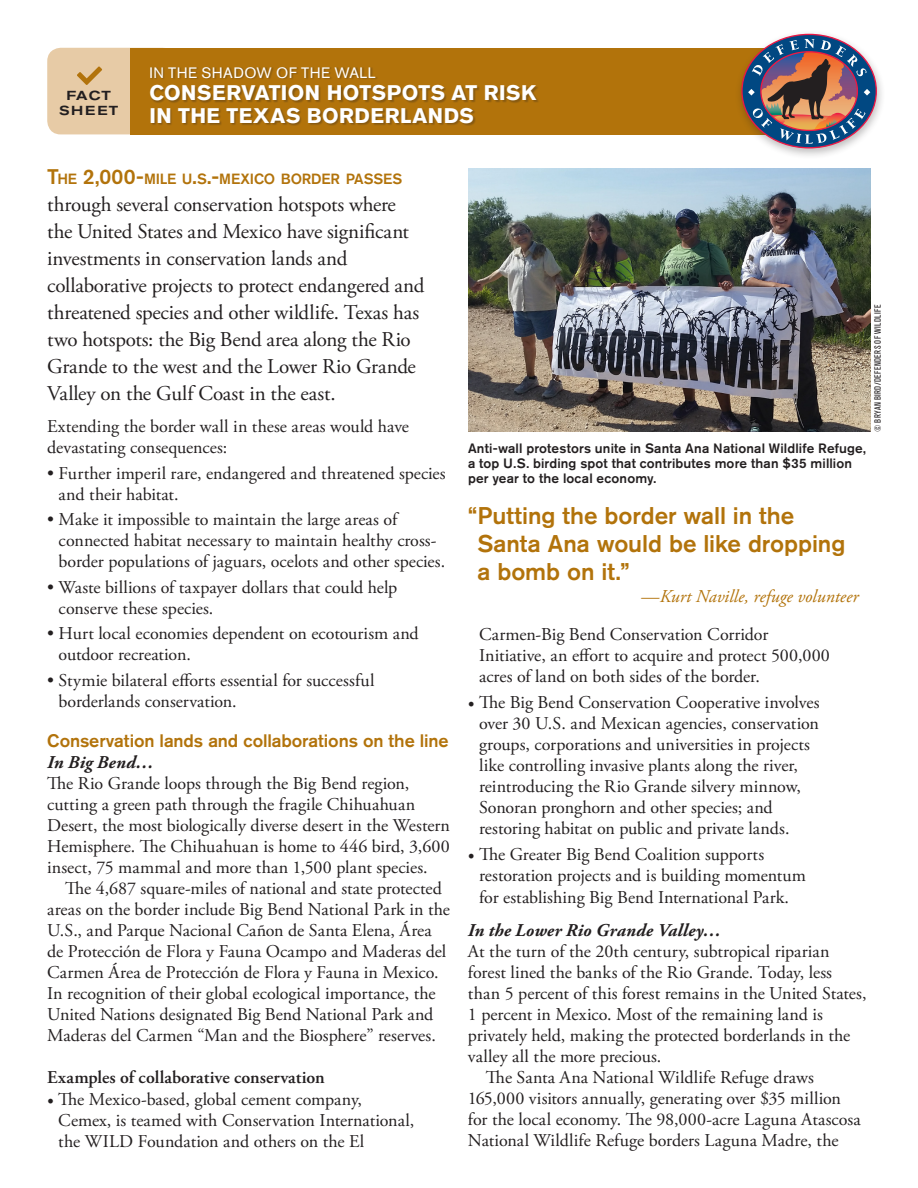
<style>
.page{position:relative;width:918px;height:1188px;background:#fff}
.page>*{position:absolute;margin:0;border:0;box-sizing:border-box;transform-origin:0 0}
.t1{font:500 24px/28.5px "Akzidenz Grotesk Std";color:#b2730b}
.t2{font:21px/27px "Adobe Garamond Pro";letter-spacing:-.01em;color:#231f20}
.t3{font:700 21px/22.5px "Akzidenz Grotesk Std";letter-spacing:.02em;color:#fff}
.t4{font:18px/21px "Adobe Garamond Pro";color:#231f20}
.t5{font:500 18px "Akzidenz Grotesk Std";letter-spacing:-.005em;color:#b2730b}
.t6{font:italic 700 18px "Adobe Garamond Pro";letter-spacing:.01em;color:#231f20}
.t7{font:600 18px "Adobe Garamond Pro";letter-spacing:.005em;color:#231f20}
.t8{font:italic 18px "Adobe Garamond Pro";color:#b2730b}
.t9{font:15px "Akzidenz Grotesk Std";letter-spacing:.03em;color:#fff}
.t10{font:500 14.7px "Akzidenz Grotesk Std";letter-spacing:-.01em;color:#b2730b}
.t11{font:500 13.5px/15px "Akzidenz Grotesk Std";letter-spacing:.01em;color:#231f20}
.t12{font:500 expanded 13.05px/14.4px "Akzidenz Grotesk Std";letter-spacing:.095em;color:#231f20;text-align:center}
.t13{font:condensed 9px "Akzidenz Grotesk Std";letter-spacing:.04em;color:#231f20}
.s1{font-size:21px}
.s2{font-family:"Minion Pro"}
</style>
<div class="page">
<div style="left:131px;top:48px;width:683px;height:86px;background:#b2730b"></div>
<div style="left:150px;top:67px;width:389px;height:59px;background:#231f20;opacity:.3"></div>
<div style="left:735px;top:30px;width:151px;height:130px;background:#231f20;opacity:.3"></div>
<svg style="left:742px;top:34px;width:134px;height:114px"></svg>
<svg style="left:748px;top:39px;width:122px;height:105px"></svg>
<svg style="left:47px;top:48px;width:150px;height:86px"></svg>
<img style="left:468px;top:168px;width:403px;height:264px">
<p class="t12" style="left:59px;top:89px;width:61px">FACT<br>SHEET</p>
<p class="t9" style="left:149px;top:64px;width:228px">IN THE SHADOW OF THE WALL</p>
<p class="t3" style="left:149px;top:82px;width:388px">CONSERVATION HOTSPOTS AT RISK<br>IN THE TEXAS BORDERLANDS</p>
<p class="t10" style="left:47px;top:170px;width:357px"><span class="s1">T</span>HE <span class="s1">2,000-</span>MILE U<span class="s1">.</span>S<span class="s1">.-</span>MEXICO BORDER PASSES</p>
<p class="t2" style="left:47px;top:192px;width:379px">through several conservation hotspots where the United States and Mexico have significant investments in conservation lands and collaborative projects to protect endangered and threatened species and other wildlife. Texas has two hotspots: the Big Bend area along the Rio Grande to the west and the Lower Rio Grande Valley on the Gulf Coast in the east.</p>
<p class="t4" style="left:47px;top:416px;width:363px">Extending the border wall in these areas would have devastating consequences:</p>
<p class="t4" style="left:59px;top:463px;width:389px;text-indent:-11px">• Further imperil rare, endangered and threatened species and their habitat.</p>
<p class="t4" style="left:59px;top:509px;width:388px;text-indent:-11px">• Make it impossible to maintain the large areas of connected habitat necessary to maintain healthy cross&shy;border populations of jaguars, ocelots and other species.</p>
<p class="t4" style="left:59px;top:577px;width:340px;text-indent:-11px">• Waste billions of taxpayer dollars that could help conserve these species.</p>
<p class="t4" style="left:59px;top:623px;width:362px;text-indent:-11px">• Hurt local economies dependent on ecotourism and outdoor recreation.</p>
<p class="t4" style="left:59px;top:670px;width:317px;text-indent:-11px">• Stymie bilateral efforts essential for successful borderlands conservation.</p>
<p class="t5" style="left:47px;top:730px;width:403px">Conservation lands and collaborations on the line</p>
<p class="t6" style="left:47px;top:752px;width:108px">In Big Bend…</p>
<p class="t4" style="left:47px;top:774px;width:404px">The Rio Grande loops through the Big Bend region, cutting a green path through the fragile Chihuahuan Desert, the most biologically diverse desert in the Western Hemisphere. The Chihuahuan is home to 446 bird, 3,600 insect, 75 mammal and more than 1,500 plant species.</p>
<p class="t4" style="left:47px;top:879px;width:404px;text-indent:18px">The 4,687 square-miles of national and state protected areas on the border include Big Bend National Park in the U.S., and Parque Nacional Cañon de Santa Elena, Área de Protección de Flora y Fauna Ocampo and Maderas del Carmen Área de Protección de Flora y Fauna in Mexico.<br>In recognition of their global ecological importance, the United Nations designated Big Bend National Park and Maderas del Carmen “Man and the Biosphere” reserves.</p>
<p class="t7" style="left:47px;top:1067px;width:279px">Examples of collaborative conservation</p>
<p class="t4" style="left:58px;top:1089px;width:357px;text-indent:-11px"><span class="s2">•</span> The Mexico-based, global cement company,<br>Cemex, is teamed with Conservation International, the WILD Foundation and others on the El</p>
<p class="t11" style="left:468px;top:440px;width:400px">Anti-wall protestors unite in Santa Ana National Wildlife Refuge, a top U.S. birding spot that contributes more than $35 million per year to the local economy.</p>
<h1 class="t1" style="left:477px;top:500px;width:369px;text-indent:-9px">“Putting the border wall in the<br>Santa Ana would be like dropping a bomb on it.”</h1>
<p class="t8" style="left:641px;top:585px;width:219px">—Kurt Naville, refuge volunteer</p>
<p class="t4" style="left:479px;top:624px;width:352px">Carmen-Big Bend Conservation Corridor<br>Initiative, an effort to acquire and protect 500,000 acres of land on both sides of the border.</p>
<p class="t4" style="left:479px;top:693px;width:342px;text-indent:-11px"><span class="s2">•</span> The Big Bend Conservation Cooperative involves over 30 U.S. and Mexican agencies, conservation groups, corporations and universities in projects like controlling invasive plants along the river, reintroducing the Rio Grande silvery minnow, Sonoran pronghorn and other species; and restoring habitat on public and private lands.</p>
<p class="t4" style="left:479px;top:845px;width:329px;text-indent:-11px"><span class="s2">•</span> The Greater Big Bend Coalition supports restoration projects and is building momentum for establishing Big Bend International Park.</p>
<p class="t6" style="left:468px;top:920px;width:255px">In the Lower Rio Grande Valley…</p>
<p class="t4" style="left:468px;top:941px;width:363px">At the turn of the 20th century, subtropical riparian</p>
<p class="t4" style="left:468px;top:963px;width:366px">forest lined the banks of the Rio Grande. Today, less</p>
<p class="t4" style="left:468px;top:984px;width:400px">than 5 percent of this forest remains in the United States,</p>
<p class="t4" style="left:468px;top:1005px;width:356px">1 percent in Mexico. Most of the remaining land is</p>
<p class="t4" style="left:468px;top:1026px;width:384px">privately held, making the protected borderlands in the</p>
<p class="t4" style="left:468px;top:1047px;width:195px">valley all the more precious.</p>
<p class="t4" style="left:486px;top:1068px;width:329px">The Santa Ana National Wildlife Refuge draws</p>
<p class="t4" style="left:468px;top:1089px;width:374px">165,000 visitors annually, generating over $35 million</p>
<p class="t4" style="left:468px;top:1110px;width:394px">for the local economy. The 98,000-acre Laguna Atascosa</p>
<p class="t4" style="left:468px;top:1131px;width:372px">National Wildlife Refuge borders Laguna Madre, the</p>
<p class="t13" style="left:873px;top:432px;width:129px;rotate:-90deg">© BRYAN BIRD/DEFENDERS OF WILDLIFE</p>
</div>
